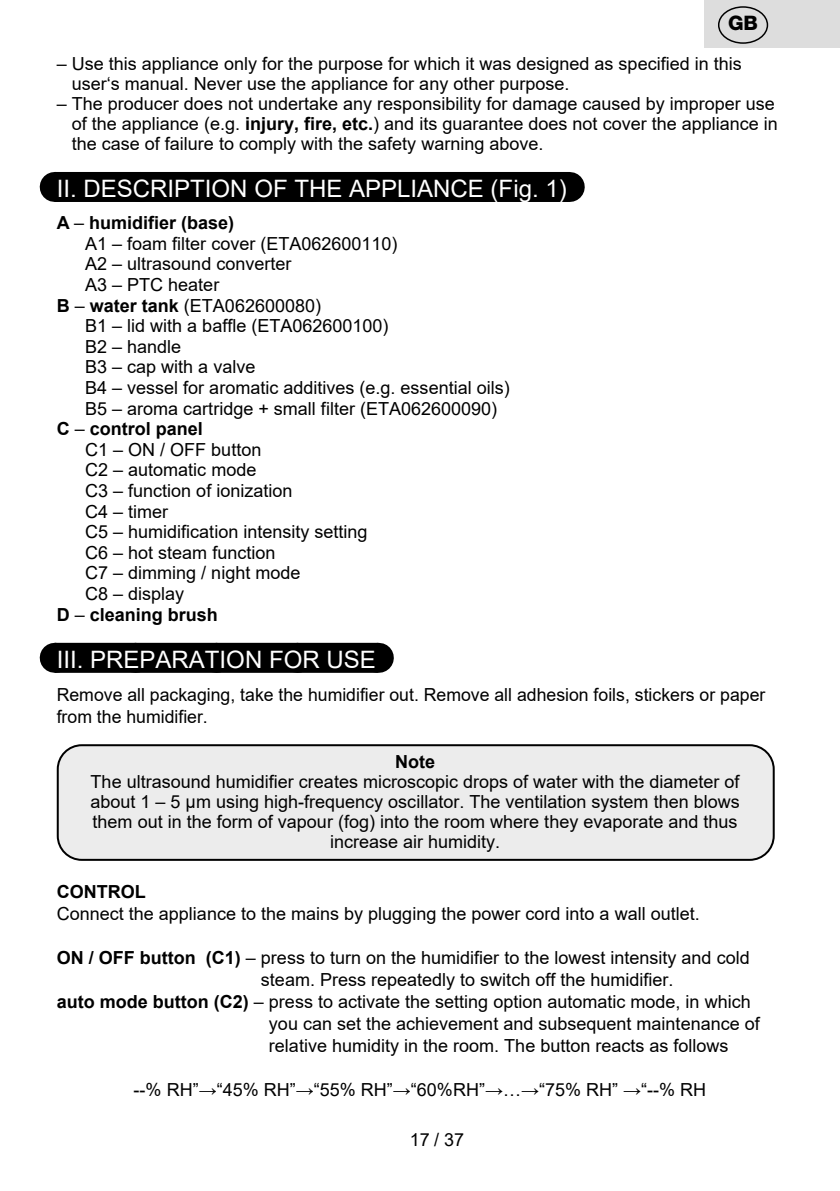
<style>
.page{position:relative;width:840px;height:1191px;background:#fff}
.page>*{position:absolute;margin:0;border:0;box-sizing:border-box;transform-origin:0 0}
.Grafický_nadpis_ETA{font:24px "Arial";color:#fff}
.t1{font:800 20px "Helvetica Neue OT";color:#000}
._3_Text{font:18px/22px "Arial";color:#000}
.Normální{font:18px/20px "Arial";color:#000}
._3_Text-2{font:700 18px "Arial";color:#000}
.Normální-2{font:700 18px "Arial";color:#000}
.s1{font-weight:700}
.s2{font-weight:400}
</style>
<div class="page">
<div style="left:55px;top:172px;width:513px;height:30px;background:#000"></div>
<hr style="left:568px;top:172px;width:1px;height:30px;background:#000">
<div style="left:55px;top:643px;width:322px;height:30px;background:#000"></div>
<svg style="left:137px;top:672px;width:200px;height:1px"></svg>
<hr style="left:377px;top:643px;width:1px;height:30px;background:#000">
<div style="left:58px;top:745px;width:715px;height:115px;background:#ececec;border-radius:24px"></div>
<div style="left:57px;top:744px;width:717px;height:117px;border:2px solid #000;border-radius:24px"></div>
<div style="left:704px;top:0;width:135px;height:48px;background:#ddd"></div>
<div style="left:717px;top:6px;width:50px;height:38px;border:1px solid #000;border-radius:50%"></div>
<p class="t1" style="left:727px;top:11px;width:31px">GB</p>
<p class="Normální" style="left:72px;top:53px;width:671px;text-indent:-15px">– Use this appliance only for the purpose for which it was designed as specified in this user‘s manual. Never use the appliance for any other purpose.</p>
<p class="Normální" style="left:72px;top:93px;width:707px;text-indent:-15px">– The producer does not undertake any responsibility for damage caused by improper use of the appliance (e.g. <span class="s1">injury, fire, etc.</span>) and its guarantee does not cover the appliance in the case of failure to comply with the safety warning above.</p>
<p class="Grafický_nadpis_ETA" style="left:57px;top:172px;width:511px">II. DESCRIPTION OF THE APPLIANCE (Fig. 1)</p>
<p class="_3_Text-2" style="left:57px;top:210px;width:179px">A <span class="s2">–</span> humidifier (base)</p>
<p class="_3_Text" style="left:85px;top:232px;width:314px">A1 – foam filter cover (ETA062600110)</p>
<p class="_3_Text" style="left:85px;top:253px;width:208px">A2 – ultrasound converter</p>
<p class="_3_Text" style="left:85px;top:273px;width:136px">A3 – PTC heater</p>
<p class="_3_Text" style="left:57px;top:294px;width:266px"><span class="s1">B</span> – <span class="s1">water tank</span> (ETA062600080)</p>
<p class="_3_Text" style="left:85px;top:315px;width:305px">B1 – lid with a baffle (ETA062600100)</p>
<p class="_3_Text" style="left:85px;top:335px;width:98px">B2 – handle</p>
<p class="_3_Text" style="left:85px;top:356px;width:172px">B3 – cap with a valve</p>
<p class="_3_Text" style="left:85px;top:376px;width:426px">B4 – vessel for aromatic additives (e.g. essential oils)</p>
<p class="_3_Text" style="left:85px;top:397px;width:413px">B5 – aroma cartridge + small filter (ETA062600090)</p>
<p class="_3_Text-2" style="left:57px;top:416px;width:148px">C <span class="s2">–</span> control panel</p>
<p class="_3_Text" style="left:85px;top:438px;width:178px">C1 – ON / OFF button</p>
<p class="_3_Text" style="left:85px;top:459px;width:173px">C2 – automatic mode</p>
<p class="_3_Text" style="left:85px;top:479px;width:209px">C3 – function of ionization</p>
<p class="_3_Text" style="left:85px;top:500px;width:85px">C4 – timer</p>
<p class="_3_Text" style="left:85px;top:521px;width:284px">C5 – humidification intensity setting</p>
<p class="_3_Text" style="left:85px;top:541px;width:192px">C6 – hot steam function</p>
<p class="_3_Text" style="left:85px;top:562px;width:217px">C7 – dimming / night mode</p>
<p class="_3_Text" style="left:85px;top:582px;width:101px">C8 – display</p>
<p class="_3_Text-2" style="left:57px;top:601px;width:163px">D <span class="s2">–</span> cleaning brush</p>
<p class="Grafický_nadpis_ETA" style="left:57px;top:643px;width:320px">III. PREPARATION FOR USE</p>
<p class="Normální" style="left:57px;top:684px;width:709px;line-height:21.6px">Remove all packaging, take the humidifier out. Remove all adhesion foils, stickers or paper from the humidifier.</p>
<p class="Normální-2" style="left:395px;top:749px;width:41px">Note</p>
<p class="Normální" style="left:90px;top:772px;width:650px;text-align:center">The ultrasound humidifier creates microscopic drops of water with the diameter of about 1 – 5 μm using high-frequency oscillator. The ventilation system then blows them out in the form of vapour (fog) into the room where they evaporate and thus increase air humidity.</p>
<p class="_3_Text-2" style="left:57px;top:879px;width:90px">CONTROL</p>
<p class="_3_Text" style="left:57px;top:903px;width:644px">Connect the appliance to the mains by plugging the power cord into a wall outlet.</p>
<p class="_3_Text" style="left:261px;top:947px;width:490px;text-indent:-204px"><span class="s1">ON / OFF button (C1)</span> – press to turn on the humidifier to the lowest intensity and cold steam. Press repeatedly to switch off the humidifier.</p>
<p class="_3_Text" style="left:269px;top:991px;width:492px;text-indent:-212px"><span class="s1">auto mode button (C2)</span> – press to activate the setting option automatic mode, in which you can set the achievement and subsequent maintenance of relative humidity in the room. The button reacts as follows</p>
<p class="_3_Text" style="left:134px;top:1079px;width:573px">--% RH”→“45% RH”→“55% RH”→“60%RH”→…→“75% RH” →“--% RH</p>
<p class="Normální" style="left:410px;top:1129px;width:56px">17 / 37</p>
</div>
